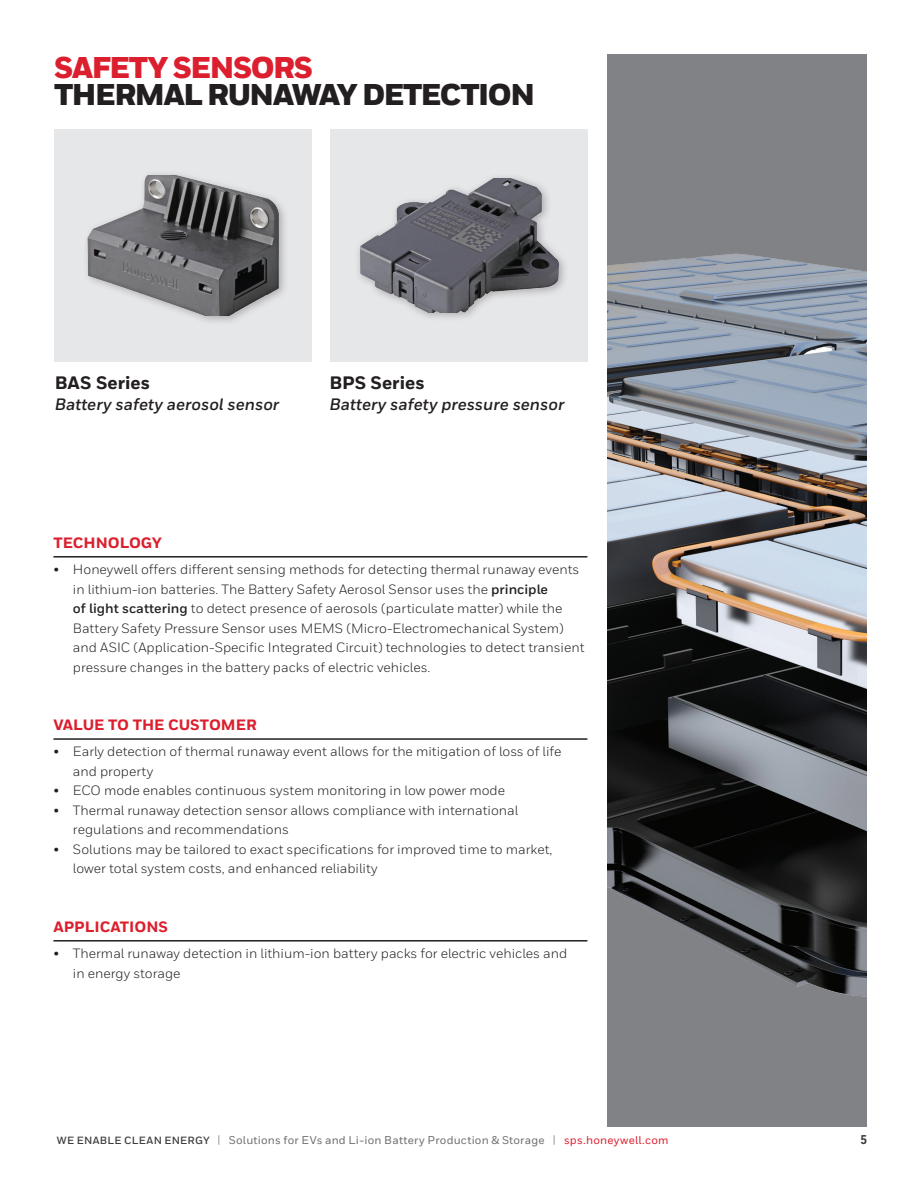
<style>
.page{position:relative;width:918px;height:1188px;background:#fff}
.page>*{position:absolute;margin:0;border:0;box-sizing:border-box;transform-origin:0 0}
.t1{font:900 30px "Honeywell Sans";letter-spacing:-.05em;color:#231f20}
.t2{font:900 30px "Honeywell Sans";letter-spacing:-.05em;color:#dc1f2e}
.t3{font:800 18px "Honeywell Sans";color:#231f20}
.t4{font:italic 700 16.5px "Honeywell Sans";color:#231f20}
.t5{font:800 15px "Honeywell Sans";color:#dc1f2e}
.t6{font:13.5px/19.5px "Honeywell Sans";color:#231f20}
.t7{font:800 12.75px "Honeywell Cond";color:#3e3e3f}
.t8{font:500 11.25px "Honeywell Sans";letter-spacing:.02em;color:#6c6d70}
.s1{font-weight:700}
.s2{font-weight:700;font-size:10.5px;color:#3e3e3f}
.s3{font-size:11.4px;color:#939598}
.s4{color:#dc1f2e}
</style>
<div class="page">
<div style="left:55px;top:129px;width:257px;height:233px;background:#e6e7e9"></div>
<div style="left:331px;top:129px;width:257px;height:233px;background:#e6e7e9"></div>
<div style="left:82px;top:170px;width:207px;height:156px;background:#231f20;opacity:.3"></div>
<img style="left:86px;top:175px;width:194px;height:141px">
<div style="left:354px;top:173px;width:215px;height:149px;background:#231f20;opacity:.3"></div>
<img style="left:356px;top:179px;width:206px;height:133px">
<img style="left:607px;top:54px;width:260px;height:1072px">
<hr style="left:53px;top:556px;width:534px;height:2px;background:#231f20">
<hr style="left:53px;top:738px;width:534px;height:2px;background:#231f20">
<hr style="left:53px;top:940px;width:534px;height:2px;background:#231f20">
<p class="t2" style="left:54px;top:49px;width:260px">SAFETY SENSORS</p>
<p class="t1" style="left:54px;top:76px;width:483px">THERMAL RUNAWAY DETECTION</p>
<p class="t3" style="left:55px;top:371px;width:97px">BAS Series</p>
<p class="t4" style="left:55px;top:394px;width:226px">Battery safety aerosol sensor</p>
<p class="t3" style="left:329px;top:371px;width:97px">BPS Series</p>
<p class="t4" style="left:329px;top:394px;width:237px">Battery safety pressure sensor</p>
<p class="t5" style="left:53px;top:534px;width:110px">TECHNOLOGY</p>
<p class="t6" style="left:73px;top:560px;width:513px;text-indent:-20px">• Honeywell offers different sensing methods for detecting thermal runaway events in lithium-ion batteries. The Battery Safety Aerosol Sensor uses the <span class="s1">principle<br>of light scattering</span> to detect presence of aerosols (particulate matter) while the Battery Safety Pressure Sensor uses MEMS (Micro-Electromechanical System) and ASIC (Application-Specific Integrated Circuit) technologies to detect transient pressure changes in the battery packs of electric vehicles.</p>
<p class="t5" style="left:53px;top:716px;width:205px">VALUE TO THE CUSTOMER</p>
<p class="t6" style="left:73px;top:742px;width:490px;text-indent:-20px">• Early detection of thermal runaway event allows for the mitigation of loss of life and property</p>
<p class="t6" style="left:53px;top:781px;width:453px">• ECO mode enables continuous system monitoring in low power mode</p>
<p class="t6" style="left:73px;top:801px;width:447px;text-indent:-20px">• Thermal runaway detection sensor allows compliance with international regulations and recommendations</p>
<p class="t6" style="left:73px;top:840px;width:481px;text-indent:-20px">• Solutions may be tailored to exact specifications for improved time to market, lower total system costs, and enhanced reliability</p>
<p class="t5" style="left:53px;top:918px;width:116px">APPLICATIONS</p>
<p class="t6" style="left:73px;top:944px;width:496px;text-indent:-20px">• Thermal runaway detection in lithium-ion battery packs for electric vehicles and in energy storage</p>
<p class="t8" style="left:57px;top:1133px;width:613px"><span class="s2">WE ENABLE CLEAN ENERGY</span> <span class="s3">|</span> Solutions for EVs and Li-ion Battery Production &amp; Storage <span class="s3">|</span> <span class="s4">sps.honeywell.com</span></p>
<p class="t7" style="left:861px;top:1132px;width:8px">5</p>
</div>
